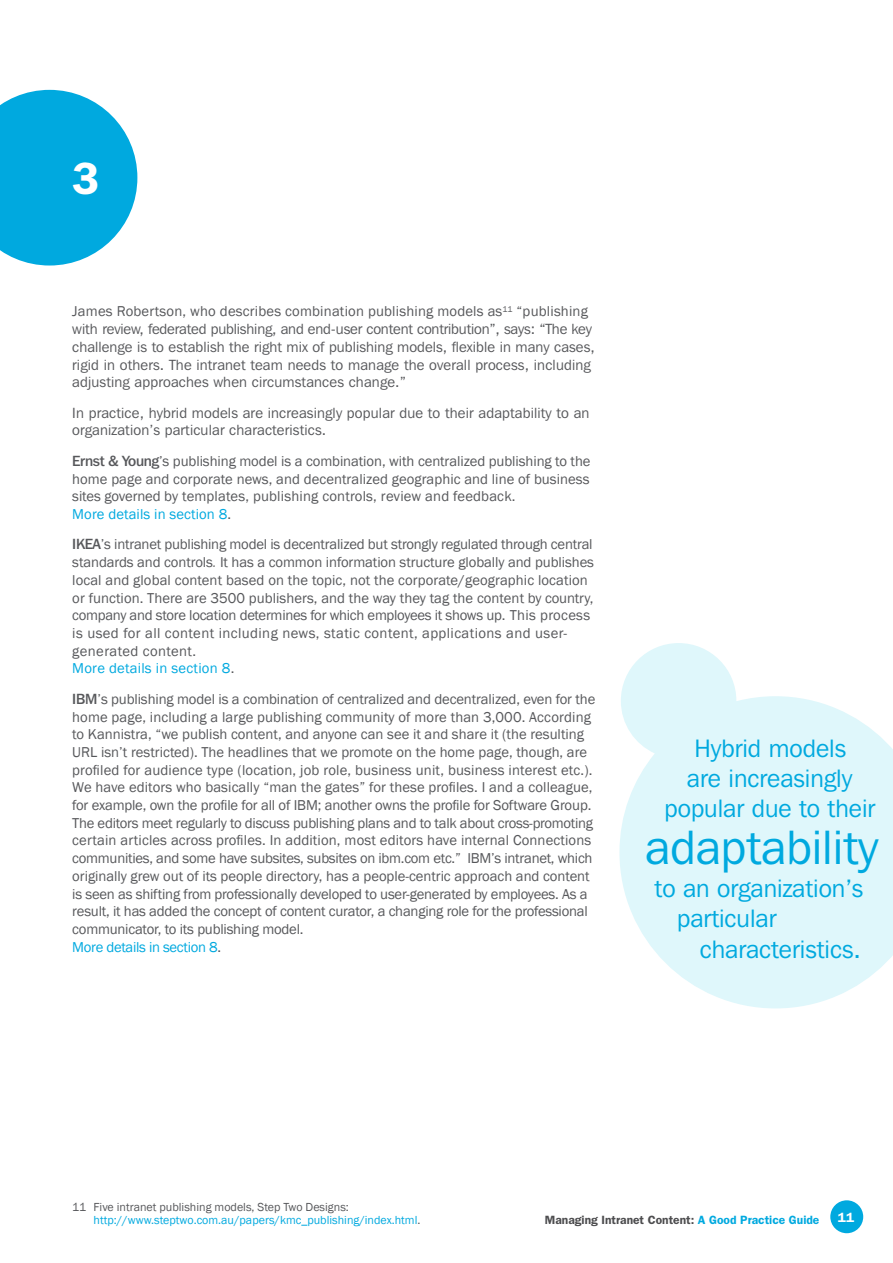
<style>
.page{position:relative;width:893px;height:1263px;background:#fff}
.page>*{position:absolute;margin:0;border:0;box-sizing:border-box;transform-origin:0 0}
.t1{font:48px "Franklin Gothic IT Cby BT";color:#00a9df}
.t2{font:600 45.45px "Franklin Gothic";color:#fff}
.t3{font:25.05px/30.2px "Franklin Gothic IT Cby BT";color:#00a9df;text-align:center}
.Body_text{font:14.7px/17.7px "Franklin Gothic";letter-spacing:-.005em;color:#57585b}
.Body_text-2{font:14.7px/17.7px "Franklin Gothic IT Cby BT";letter-spacing:.01em;color:#57585b}
.t4{font:600 13.5px "Franklin Gothic";color:#fff}
.Footnote_text{font:12px/13.5px "Franklin Gothic";color:#00a9df}
.t5{font:600 12px "Franklin Gothic";color:#4d4d4f}
.s1{font-family:"Franklin Gothic"}
.s2{font-family:"Franklin Gothic IT Cby BT";font-weight:500}
.s3{color:#00a9df}
.s4{font-style:italic;color:#818181}
.s5{color:#57585b}
</style>
<div class="page">
<div style="left:830px;top:1200px;width:33px;height:33px;background:#00a9df;border-radius:50%"></div>
<svg style="left:0;top:90px;width:137px;height:175px;background:#26b6e3"></svg>
<svg style="left:619px;top:643px;width:274px;height:365px;fill:#dff7fb"></svg>
<p class="t2" style="left:72px;top:152px;width:29px">3</p>
<p class="Body_text-2" style="left:72px;top:302px;width:524px"><span class="s1">James Robertson, who describes combination publishing models as</span><sup>11</sup> <span class="s1">“publishing </span>with review, federated publishing, and end-user content contribution”, says: “The key challenge is to establish the right mix of publishing models, flexible in many cases, rigid in others. The intranet team needs to manage the overall process, including adjusting approaches when circumstances change.”</p>
<p class="Body_text-2" style="left:72px;top:403px;width:519px">In practice, hybrid models are increasingly popular due to their adaptability to an organization’s particular characteristics.</p>
<p class="Body_text" style="left:72px;top:452px;width:520px"><span class="s2">Ernst &amp; Young</span>’s publishing model is a combination, with centralized publishing to the home page and corporate news, and decentralized geographic and line of business sites governed by templates, publishing controls, review and feedback.<br><span class="s3">More details in section 8</span>.</p>
<p class="Body_text" style="left:72px;top:536px;width:523px"><span class="s2">IKEA</span>’s intranet publishing model is decentralized but strongly regulated through central standards and controls<span class="s4">.</span> It has a common information structure globally and publishes local and global content based on the topic, not the corporate/geographic location or function. There are 3500 publishers, and the way they tag the content by country, company and store location determines for which employees it shows up. This process is used for all content including news, static content, applications and user&shy;generated content.<br><span class="s3">More details in section 8</span>.</p>
<p class="Body_text" style="left:72px;top:690px;width:525px"><span class="s2">IBM</span>’s publishing model is a combination of centralized and decentralized, even for the home page, including a large publishing community of more than 3,000. According to Kannistra, “we publish content, and anyone can see it and share it (the resulting URL isn’t restricted). The headlines that we promote on the home page, though, are profiled for audience type (location, job role, business unit, business interest etc.).<br>We have editors who basically “man the gates” for these profiles. I and a colleague, for example, own the profile for all of IBM; another owns the profile for Software Group.<br>The editors meet regularly to discuss publishing plans and to talk about cross-promoting certain articles across profiles. In addition, most editors have internal Connections communities, and some have subsites, subsites on ibm.com etc.” IBM’s intranet, which originally grew out of its people directory, has a people-centric approach and content is seen as shifting from professionally developed to user-generated by employees. As a result, it has added the concept of content curator, a changing role for the professional communicator, to its publishing model.<br><span class="s3">More details in section 8</span>.</p>
<p class="t3" style="left:664px;top:733px;width:212px">Hybrid models<br>are increasingly popular due to their</p>
<p class="t1" style="left:645px;top:817px;width:235px">adaptability</p>
<p class="t3" style="left:655px;top:873px;width:210px">to an organization’s</p>
<p class="t3" style="left:677px;top:903px;width:101px">particular</p>
<p class="t3" style="left:700px;top:933px;width:163px">characteristics.</p>
<p class="Footnote_text" style="left:94px;top:1200px;width:328px;text-indent:-21px"><span class="s5">11 Five intranet publishing models, Step Two Designs: </span>http://www.steptwo.com.au/papers/kmc_publishing/index.html<span class="s5">.</span></p>
<p class="t5" style="left:545px;top:1212px;width:276px">Managing Intranet Content: <span class="s3">A Good Practice Guide</span></p>
<p class="t4" style="left:838px;top:1209px;width:18px">11</p>
</div>
